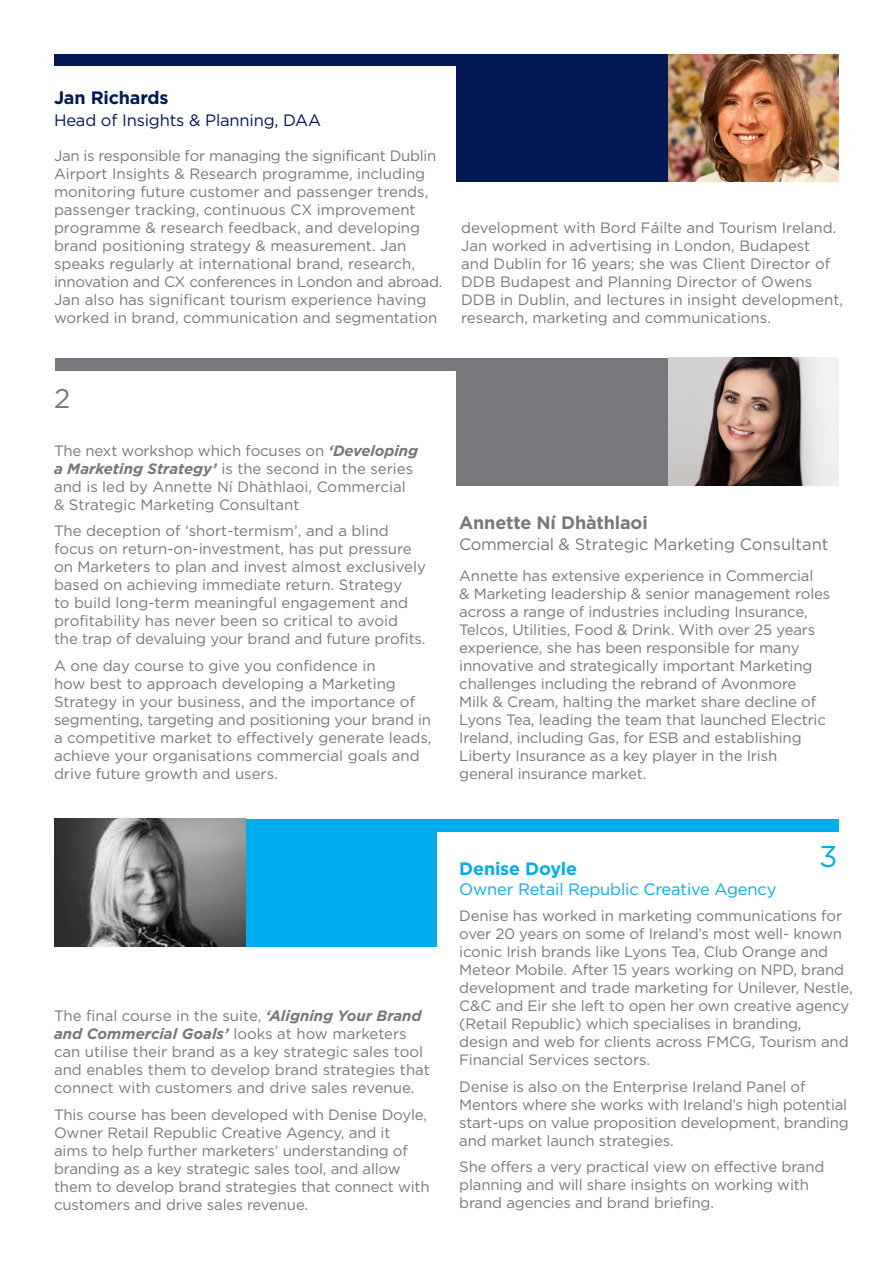
<style>
.page{position:relative;width:893px;height:1263px;background:#fff}
.page>*{position:absolute;margin:0;border:0;box-sizing:border-box;transform-origin:0 0}
.t1{font:30px "Gotham";color:#00aeef}
.t2{font:27px "Gotham";color:#76787b}
.t3{font:700 18px "Gotham";letter-spacing:-.01em;color:#76787b}
.t4{font:700 18px "Gotham";letter-spacing:-.01em;color:#00aeef}
.t5{font:700 18px "Gotham";letter-spacing:-.01em;color:#001954}
.t6{font:16.5px "Gotham";color:#76787b}
.t7{font:16.5px "Gotham";letter-spacing:-.01em;color:#00aeef}
.t8{font:16.5px "Gotham";letter-spacing:-.01em;color:#001954}
.t9{font:15px/18px "Gotham";letter-spacing:-.01em;color:#76787b}
.s1{font-weight:700;font-style:italic}
</style>
<div class="page">
<div style="left:54px;top:54px;width:777px;height:11px;background:#001954"></div>
<div style="left:456px;top:54px;width:383px;height:128px;background:#001954"></div>
<img style="left:669px;top:54px;width:170px;height:128px">
<div style="left:55px;top:358px;width:784px;height:13px;background:#76787b"></div>
<div style="left:456px;top:358px;width:383px;height:127px;background:#76787b"></div>
<img style="left:669px;top:358px;width:170px;height:127px">
<div style="left:54px;top:819px;width:383px;height:127px;background:#00aeef"></div>
<div style="left:54px;top:819px;width:785px;height:13px;background:#00aeef"></div>
<img style="left:54px;top:819px;width:191px;height:127px">
<p class="t5" style="left:54px;top:87px;width:116px">Jan Richards</p>
<p class="t8" style="left:54px;top:111px;width:269px">Head of Insights &amp; Planning, DAA</p>
<p class="t9" style="left:54px;top:146px;width:390px">Jan is responsible for managing the significant Dublin Airport Insights &amp; Research programme, including monitoring future customer and passenger trends, passenger tracking, continuous CX improvement programme &amp; research feedback, and developing brand positioning strategy &amp; measurement. Jan speaks regularly at international brand, research, innovation and CX conferences in London and abroad.<br>Jan also has significant tourism experience having worked in brand, communication and segmentation</p>
<p class="t9" style="left:461px;top:218px;width:383px">development with Bord Fáilte and Tourism Ireland.<br>Jan worked in advertising in London, Budapest<br>and Dublin for 16 years; she was Client Director of DDB Budapest and Planning Director of Owens DDB in Dublin, and lectures in insight development, research, marketing and communications.</p>
<p class="t2" style="left:54px;top:383px;width:18px">2</p>
<p class="t9" style="left:54px;top:441px;width:366px">The next workshop which focuses on <span class="s1">‘Developing a Marketing Strategy’</span> is the second in the series and is led by Annette Ní Dhàthlaoi, Commercial &amp; Strategic Marketing Consultant</p>
<p class="t9" style="left:54px;top:521px;width:373px">The deception of ‘short-termism’, and a blind focus on return-on-investment, has put pressure on Marketers to plan and invest almost exclusively based on achieving immediate return. Strategy<br>to build long-term meaningful engagement and profitability has never been so critical to avoid<br>the trap of devaluing your brand and future profits.</p>
<p class="t9" style="left:54px;top:656px;width:379px">A one day course to give you confidence in<br>how best to approach developing a Marketing Strategy in your business, and the importance of segmenting, targeting and positioning your brand in a competitive market to effectively generate leads, achieve your organisations commercial goals and drive future growth and users.</p>
<p class="t3" style="left:459px;top:512px;width:190px">Annette Ní Dhàthlaoi</p>
<p class="t6" style="left:459px;top:535px;width:371px">Commercial &amp; Strategic Marketing Consultant</p>
<p class="t9" style="left:459px;top:567px;width:373px">Annette has extensive experience in Commercial<br>&amp; Marketing leadership &amp; senior management roles across a range of industries including Insurance, Telcos, Utilities, Food &amp; Drink. With over 25 years experience, she has been responsible for many innovative and strategically important Marketing challenges including the rebrand of Avonmore<br>Milk &amp; Cream, halting the market share decline of Lyons Tea, leading the team that launched Electric Ireland, including Gas, for ESB and establishing Liberty Insurance as a key player in the Irish general insurance market.</p>
<p class="t9" style="left:54px;top:1007px;width:377px">The final course in the suite, <span class="s1">‘Aligning Your Brand and Commercial Goals’</span> looks at how marketers can utilise their brand as a key strategic sales tool and enables them to develop brand strategies that connect with customers and drive sales revenue.</p>
<p class="t9" style="left:54px;top:1105px;width:377px">This course has been developed with Denise Doyle, Owner Retail Republic Creative Agency, and it<br>aims to help further marketers’ understanding of branding as a key strategic sales tool, and allow them to develop brand strategies that connect with customers and drive sales revenue.</p>
<p class="t1" style="left:819px;top:840px;width:20px">3</p>
<p class="t4" style="left:459px;top:858px;width:120px">Denise Doyle</p>
<p class="t7" style="left:459px;top:880px;width:319px">Owner Retail Republic Creative Agency</p>
<p class="t9" style="left:459px;top:907px;width:395px">Denise has worked in marketing communications for over 20 years on some of Ireland’s most well- known iconic Irish brands like Lyons Tea, Club Orange and Meteor Mobile. After 15 years working on NPD, brand development and trade marketing for Unilever, Nestle, C&amp;C and Eir she left to open her own creative agency (Retail Republic) which specialises in branding, design and web for clients across FMCG, Tourism and Financial Services sectors.</p>
<p class="t9" style="left:459px;top:1077px;width:391px">Denise is also on the Enterprise Ireland Panel of Mentors where she works with Ireland’s high potential start-ups on value proposition development, branding and market launch strategies.</p>
<p class="t9" style="left:459px;top:1158px;width:367px">She offers a very practical view on effective brand planning and will share insights on working with brand agencies and brand briefing.</p>
</div>
